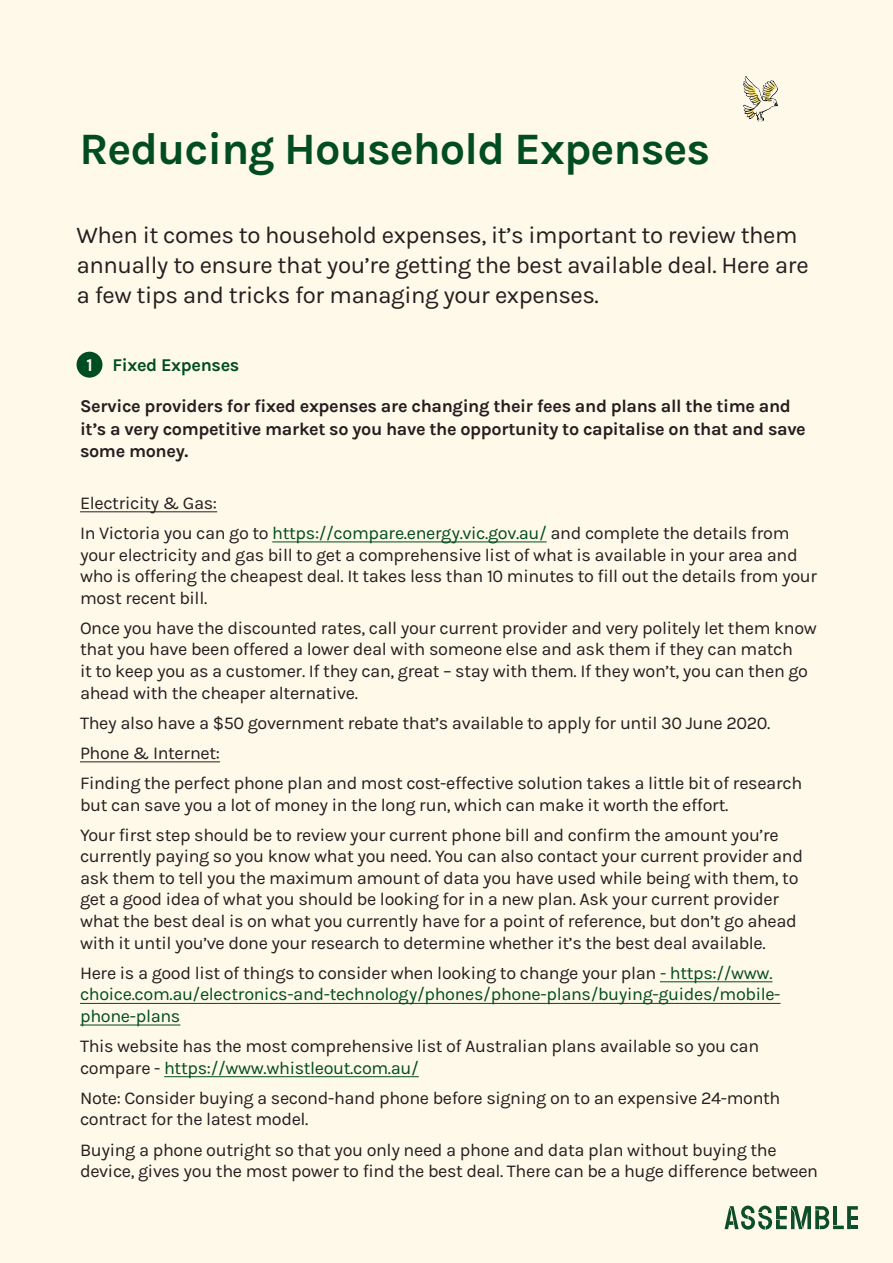
<style>
.page{position:relative;width:893px;height:1263px;background:#fff9e9}
.page>*{position:absolute;margin:0;border:0;box-sizing:border-box;transform-origin:0 0}
.t1{font:700 45px "Karla";letter-spacing:-.02em;color:#004c23}
.t2{font:24px/30px "Karla";letter-spacing:-.02em;color:#231f20}
.t3{font:18px/21.6px "Karla";letter-spacing:-.02em;color:#231f20}
.t4{font:18px/21.6px "Karla";letter-spacing:-.02em;color:#004c23}
.t5{font:700 18px/22.5px "Karla";letter-spacing:-.02em;color:#231f20}
.t6{font:700 18px "Karla";letter-spacing:-.02em;color:#004c23}
.t7{font:700 18px "Karla";color:#fff9e9}
.s1{color:#004c23}
.s2{color:#231f20}
</style>
<div class="page">
<div style="left:77px;top:352px;width:25px;height:26px;background:#004c23;border-radius:50%"></div>
<img style="left:743px;top:76px;width:35px;height:45px">
<hr style="left:80px;top:511px;width:137px;height:1px;background:#231f20">
<hr style="left:272px;top:541px;width:275px;height:1px;background:#004c23">
<hr style="left:80px;top:761px;width:140px;height:1px;background:#231f20">
<hr style="left:660px;top:981px;width:112px;height:1px;background:#004c23">
<hr style="left:80px;top:1003px;width:700px;height:1px;background:#004c23">
<hr style="left:80px;top:1024px;width:100px;height:1px;background:#004c23">
<hr style="left:164px;top:1076px;width:255px;height:1px;background:#004c23">
<svg style="left:724px;top:1205px;width:134px;height:25px"></svg>
<p class="t1" style="left:79px;top:123px;width:632px">Reducing Household Expenses</p>
<p class="t2" style="left:77px;top:221px;width:734px">When it comes to household expenses, it’s important to review them annually to ensure that you’re getting the best available deal. Here are a few tips and tricks for managing your expenses.</p>
<p class="t7" style="left:87px;top:354px;width:8px">1</p>
<p class="t6" style="left:112px;top:354px;width:128px">Fixed Expenses</p>
<p class="t5" style="left:80px;top:395px;width:727px">Service providers for fixed expenses are changing their fees and plans all the time and it’s a very competitive market so you have the opportunity to capitalise on that and save some money.</p>
<p class="t3" style="left:80px;top:492px;width:139px">Electricity &amp; Gas:</p>
<p class="t3" style="left:80px;top:522px;width:739px">In Victoria you can go to <span class="s1">https://compare.energy.vic.gov.au/</span> and complete the details from your electricity and gas bill to get a comprehensive list of what is available in your area and who is offering the cheapest deal. It takes less than 10 minutes to fill out the details from your most recent bill.</p>
<p class="t3" style="left:80px;top:617px;width:738px">Once you have the discounted rates, call your current provider and very politely let them know that you have been offered a lower deal with someone else and ask them if they can match<br>it to keep you as a customer. If they can, great – stay with them. If they won’t, you can then go ahead with the cheaper alternative.</p>
<p class="t3" style="left:80px;top:712px;width:692px">They also have a $50 government rebate that’s available to apply for until 30 June 2020.</p>
<p class="t3" style="left:80px;top:742px;width:141px">Phone &amp; Internet:</p>
<p class="t3" style="left:80px;top:772px;width:724px">Finding the perfect phone plan and most cost-effective solution takes a little bit of research but can save you a lot of money in the long run, which can make it worth the effort.</p>
<p class="t3" style="left:80px;top:824px;width:725px">Your first step should be to review your current phone bill and confirm the amount you’re currently paying so you know what you need. You can also contact your current provider and ask them to tell you the maximum amount of data you have used while being with them, to get a good idea of what you should be looking for in a new plan. Ask your current provider what the best deal is on what you currently have for a point of reference, but don’t go ahead with it until you’ve done your research to determine whether it’s the best deal available.</p>
<p class="t4" style="left:80px;top:962px;width:702px"><span class="s2">Here is a good list of things to consider when looking to change your plan</span> - https://www. choice.com.au/electronics-and-technology/phones/phone-plans/buying-guides/mobile&shy;phone-plans</p>
<p class="t3" style="left:80px;top:1035px;width:681px">This website has the most comprehensive list of Australian plans available so you can compare - <span class="s1">https://www.whistleout.com.au/</span></p>
<p class="t3" style="left:80px;top:1087px;width:702px">Note: Consider buying a second-hand phone before signing on to an expensive 24-month contract for the latest model.</p>
<p class="t3" style="left:80px;top:1139px;width:740px">Buying a phone outright so that you only need a phone and data plan without buying the device, gives you the most power to find the best deal. There can be a huge difference between</p>
</div>
